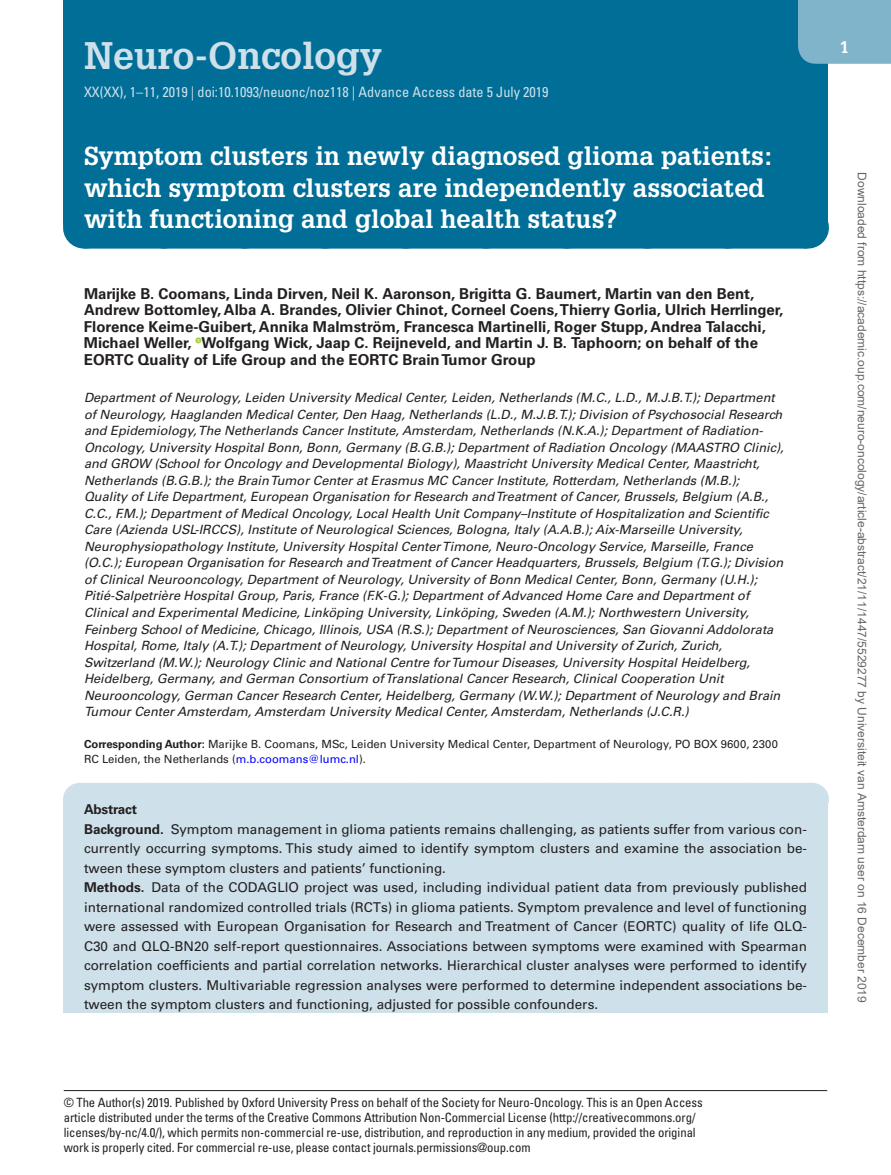
<style>
.page{position:relative;width:891px;height:1175px;background:#fff}
.page>*{position:absolute;margin:0;border:0;box-sizing:border-box;transform-origin:0 0}
.t1{font:700 37.5px "Glypha LT Std";color:#cee0ea}
.t2{font:700 25.5px/31.5px "Glypha LT Std";color:#fff}
.t3{font:700 16.5px "Glypha LT Std";color:#fff}
.t4{font:700 15px/16.5px "Univers LT Std";color:#231f20}
.t5{font:condensed 14.25px "Univers LT Std";color:#cee0ea}
.t6{font:13.5px/19.5px "Univers LT Std";color:#231f20}
.t7{font:italic 12.75px/16.5px "Univers LT Std";color:#231f20}
.t8{font:condensed 12.75px/15px "Univers LT Std";letter-spacing:-.005em;color:#231f20}
.t9{font:12px "Arial";color:#666}
.t10{font:11.25px/15px "Univers LT Std";color:#231f20}
.s1{font-weight:700}
.s2{color:#00f}
</style>
<div class="page">
<div style="left:63px;top:0;width:765px;height:166px;background:#006e96"></div>
<div style="left:798px;top:0;width:93px;height:64px;background:#7fb4ca"></div>
<hr style="left:64px;top:1090px;width:763px;height:1px;background:#231f20">
<div style="left:63px;top:158px;width:765px;height:67px;background:#006e96"></div>
<div style="left:84px;top:207px;width:723px;height:42px;background:#006e96"></div>
<svg style="left:164px;top:248px;width:603px;height:1px"></svg>
<hr style="left:807px;top:207px;width:1px;height:42px;background:#006e96">
<div style="left:63px;top:800px;width:765px;height:18px;background:#cee0ea"></div>
<div style="left:80px;top:783px;width:732px;height:33px;background:#cee0ea"></div>
<hr style="left:812px;top:783px;width:1px;height:33px;background:#cee0ea">
<div style="left:63px;top:818px;width:765px;height:58px;background:#cee0ea"></div>
<div style="left:63px;top:876px;width:765px;height:137px;background:#cee0ea"></div>
<svg style="left:195px;top:337px;width:6px;height:6px"></svg>
<h1 class="t1" style="left:84px;top:32px;width:299px">Neuro-Oncology</h1>
<p class="t5" style="left:84px;top:83px;width:466px">XX(XX), 1–11, 2019 | doi:10.1093/neuonc/noz118 | Advance Access date 5 July 2019</p>
<h2 class="t2" style="left:84px;top:140px;width:690px">Symptom clusters in newly diagnosed glioma patients: which symptom clusters are independently associated with functioning and global health status?</h2>
<p class="t4" style="left:84px;top:285px;width:701px">Marijke B. Coomans, Linda Dirven, Neil K. Aaronson, Brigitta G. Baumert, Martin van den Bent, Andrew Bottomley, Alba A. Brandes, Olivier Chinot, Corneel Coens, Thierry Gorlia, Ulrich Herrlinger, Florence Keime-Guibert, Annika Malmström, Francesca Martinelli, Roger Stupp, Andrea Talacchi, Michael Weller, Wolfgang Wick, Jaap C. Reijneveld, and Martin J. B. Taphoorn; on behalf of the EORTC Quality of Life Group and the EORTC Brain Tumor Group</p>
<p class="t7" style="left:84px;top:390px;width:701px">Department of Neurology, Leiden University Medical Center, Leiden, Netherlands (M.C., L.D., M.J.B.T.); Department of Neurology, Haaglanden Medical Center, Den Haag, Netherlands (L.D., M.J.B.T.); Division of Psychosocial Research and Epidemiology, The Netherlands Cancer Institute, Amsterdam, Netherlands (N.K.A.); Department of Radiation-Oncology, University Hospital Bonn, Bonn, Germany (B.G.B.); Department of Radiation Oncology (MAASTRO Clinic), and GROW (School for Oncology and Developmental Biology), Maastricht University Medical Center, Maastricht, Netherlands (B.G.B.); the Brain Tumor Center at Erasmus MC Cancer Institute, Rotterdam, Netherlands (M.B.); Quality of Life Department, European Organisation for Research and Treatment of Cancer, Brussels, Belgium (A.B., C.C., F.M.); Department of Medical Oncology, Local Health Unit Company–Institute of Hospitalization and Scientific Care (Azienda USL-IRCCS), Institute of Neurological Sciences, Bologna, Italy (A.A.B.); Aix-Marseille University, Neurophysiopathology Institute, University Hospital Center Timone, Neuro-Oncology Service, Marseille, France (O.C.); European Organisation for Research and Treatment of Cancer Headquarters, Brussels, Belgium (T.G.); Division of Clinical Neurooncology, Department of Neurology, University of Bonn Medical Center, Bonn, Germany (U.H.); Pitié-Salpetrière Hospital Group, Paris, France (F.K-G.); Department of Advanced Home Care and Department of Clinical and Experimental Medicine, Linköping University, Linköping, Sweden (A.M.); Northwestern University, Feinberg School of Medicine, Chicago, Illinois, USA (R.S.); Department of Neurosciences, San Giovanni Addolorata Hospital, Rome, Italy (A.T.); Department of Neurology, University Hospital and University of Zurich, Zurich, Switzerland (M.W.); Neurology Clinic and National Centre for Tumour Diseases, University Hospital Heidelberg, Heidelberg, Germany, and German Consortium of Translational Cancer Research, Clinical Cooperation Unit Neurooncology, German Cancer Research Center, Heidelberg, Germany (W.W.); Department of Neurology and Brain Tumour Center Amsterdam, Amsterdam University Medical Center, Amsterdam, Netherlands (J.C.R.)</p>
<p class="t10" style="left:84px;top:737px;width:696px"><span class="s1">Corresponding Author:</span> Marijke B. Coomans, MSc, Leiden University Medical Center, Department of Neurology, PO BOX 9600, 2300<br>RC Leiden, the Netherlands (<span class="s2">m.b.coomans@lumc.nl</span>).</p>
<p class="t6" style="left:84px;top:800px;width:725px"><span class="s1">Abstract<br>Background.</span> Symptom management in glioma patients remains challenging, as patients suffer from various con&shy;currently occurring symptoms. This study aimed to identify symptom clusters and examine the association be&shy;tween these symptom clusters and patients’ functioning.<br><span class="s1">Methods.</span> Data of the CODAGLIO project was used, including individual patient data from previously published international randomized controlled trials (RCTs) in glioma patients. Symptom prevalence and level of functioning were assessed with European Organisation for Research and Treatment of Cancer (EORTC) quality of life QLQ-C30 and QLQ-BN20 self-report questionnaires. Associations between symptoms were examined with Spearman correlation coefficients and partial correlation networks. Hierarchical cluster analyses were performed to identify symptom clusters. Multivariable regression analyses were performed to determine independent associations be&shy;tween the symptom clusters and functioning, adjusted for possible confounders.</p>
<p class="t8" style="left:64px;top:1095px;width:641px">© The Author(s) 2019. Published by Oxford University Press on behalf of the Society for Neuro-Oncology. This is an Open Access article distributed under the terms of the Creative Commons Attribution Non-Commercial License (http://creativecommons.org/ licenses/by-nc/4.0/), which permits non-commercial re-use, distribution, and reproduction in any medium, provided the original work is properly cited. For commercial re-use, please contact journals.permissions@oup.com</p>
<p class="t3" style="left:840px;top:37px;width:11px">1</p>
<p class="t9" style="left:866px;top:172px;width:831px;rotate:90deg">Downloaded from https://academic.oup.com/neuro-oncology/article-abstract/21/11/1447/5529277 by Universiteit van Amsterdam user on 16 December 2019</p>
</div>
